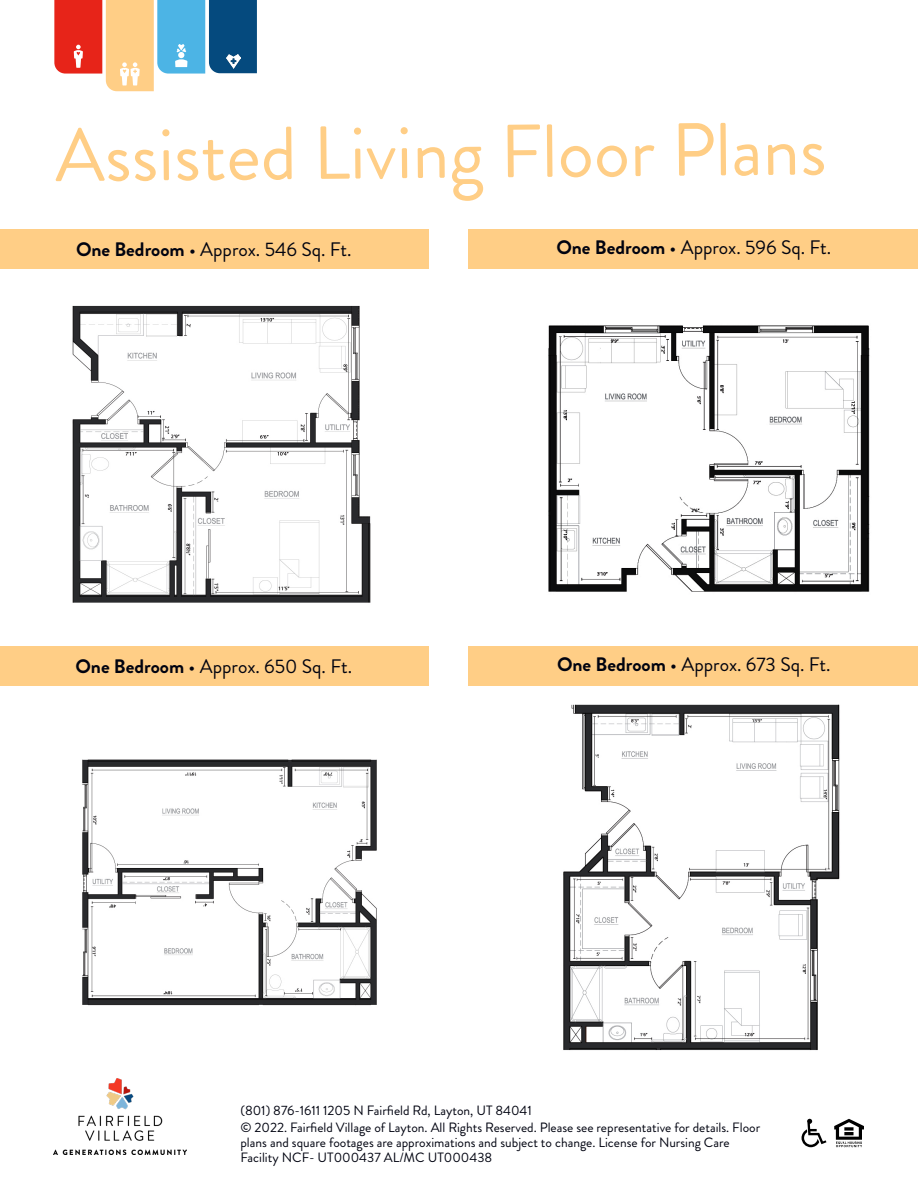
<style>
.page{position:relative;width:918px;height:1188px;background:#fff}
.page>*{position:absolute;margin:0;border:0;box-sizing:border-box;transform-origin:0 0}
.t1{font:75px "Brandon Grotesque";color:#ffce86}
.t2{font:19.5px "Brandon Grotesque";color:#000310}
.t3{font:13.5px/16.2px "Brandon Grotesque";color:#000310}
.s1{font-weight:700}
</style>
<div class="page">
<img style="left:54px;top:1079px;width:132px;height:75px">
<svg style="left:54px;top:0;width:203px;height:91px"></svg>
<img style="left:226px;top:54px;width:15px;height:14px">
<img style="left:548px;top:325px;width:322px;height:267px">
<img style="left:82px;top:759px;width:295px;height:247px">
<div style="left:0;top:646px;width:428px;height:40px;background:#ffce86"></div>
<div style="left:468px;top:646px;width:450px;height:40px;background:#ffce86"></div>
<div style="left:0;top:230px;width:428px;height:39px;background:#ffce86"></div>
<div style="left:468px;top:230px;width:450px;height:39px;background:#ffce86"></div>
<img style="left:72px;top:305px;width:299px;height:298px">
<img style="left:563px;top:704px;width:277px;height:347px">
<svg style="left:834px;top:1119px;width:30px;height:28px"></svg>
<svg style="left:802px;top:1119px;width:24px;height:28px"></svg>
<p class="t1" style="left:55px;top:101px;width:774px">Assisted Living Floor Plans</p>
<p class="t2" style="left:76px;top:236px;width:277px"><span class="s1">One Bedroom</span> • Approx. 546 Sq. Ft.</p>
<p class="t2" style="left:557px;top:234px;width:276px"><span class="s1">One Bedroom</span> • Approx. 596 Sq. Ft.</p>
<p class="t2" style="left:76px;top:653px;width:278px"><span class="s1">One Bedroom</span> • Approx. 650 Sq. Ft.</p>
<p class="t2" style="left:557px;top:651px;width:275px"><span class="s1">One Bedroom</span> • Approx. 673 Sq. Ft.</p>
<p class="t3" style="left:240px;top:1103px;width:521px">(801) 876-1611 1205 N Fairfield Rd, Layton, UT 84041<br>© 2022. Fairfield Village of Layton. All Rights Reserved. Please see representative for details. Floor</p>
<p class="t3" style="left:240px;top:1135px;width:491px;line-height:15px">plans and square footages are approximations and subject to change. License for Nursing Care<br>Facility NCF- UT000437 AL/MC UT000438</p>
</div>
